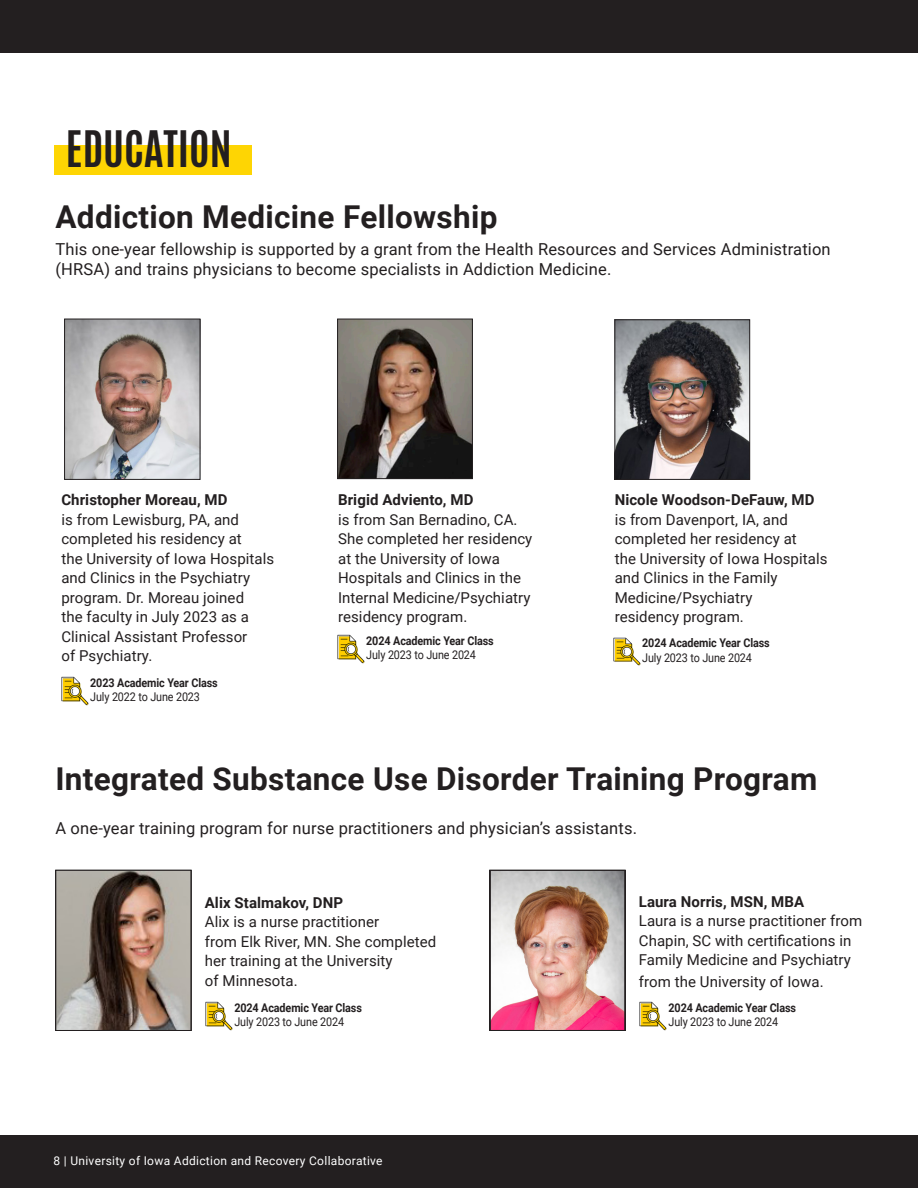
<style>
.page{position:relative;width:918px;height:1188px;background:#fff}
.page>*{position:absolute;margin:0;border:0;box-sizing:border-box;transform-origin:0 0}
.t1{font:700 42px "Antonio";color:#231f20}
.t2{font:700 31.5px "Roboto";letter-spacing:.01em;color:#231f20}
.t3{font:16.5px/19.8px "Roboto";letter-spacing:.01em;color:#231f20}
.t4{font:15px/19.5px "Roboto";letter-spacing:.005em;color:#231f20}
.t5{font:700 15px "Roboto";letter-spacing:.005em;color:#231f20}
.t6{font:700 12px/14.4px "Roboto";letter-spacing:-.01em;color:#231f20;scale:.9 1}
.t7{font:12px "Roboto";letter-spacing:.025em;color:#fff}
.s1{font-weight:400}
.s2{font-weight:700}
</style>
<div class="page">
<div style="left:0;top:1135px;width:918px;height:53px;background:#231f20"></div>
<div style="left:0;top:0;width:918px;height:53px;background:#231f20"></div>
<div style="left:54px;top:145px;width:198px;height:29px;background:#fed503"></div>
<img style="left:66px;top:321px;width:132px;height:157px">
<div style="left:64px;top:319px;width:136px;height:161px;border:1px solid #231f20"></div>
<img style="left:339px;top:321px;width:132px;height:156px">
<div style="left:337px;top:319px;width:136px;height:160px;border:1px solid #231f20"></div>
<img style="left:617px;top:322px;width:131px;height:156px">
<div style="left:615px;top:320px;width:135px;height:160px;border:1px solid #231f20"></div>
<img style="left:58px;top:872px;width:131px;height:156px">
<div style="left:56px;top:870px;width:135px;height:161px;border:1px solid #231f20"></div>
<img style="left:492px;top:872px;width:131px;height:156px">
<div style="left:490px;top:870px;width:135px;height:161px;border:1px solid #231f20"></div>
<img style="left:61px;top:676px;width:28px;height:30px">
<img style="left:337px;top:634px;width:28px;height:30px">
<img style="left:613px;top:637px;width:28px;height:29px">
<img style="left:205px;top:1001px;width:28px;height:30px">
<img style="left:639px;top:1001px;width:28px;height:30px">
<p class="t1" style="left:66px;top:117px;width:167px">EDUCATION</p>
<p class="t2" style="left:55px;top:195px;width:444px">Addiction Medicine Fellowship</p>
<p class="t3" style="left:55px;top:239px;width:777px">This one-year fellowship is supported by a grant from the Health Resources and Services Administration (HRSA) and trains physicians to become specialists in Addiction Medicine.</p>
<p class="t5" style="left:61px;top:489px;width:168px">Christopher Moreau, MD</p>
<p class="t4" style="left:61px;top:509px;width:214px">is from Lewisburg, PA, and completed his residency at<br>the University of Iowa Hospitals and Clinics in the Psychiatry program. Dr. Moreau joined<br>the faculty in July 2023 as a<br>Clinical Assistant Professor<br>of Psychiatry.</p>
<p class="t6" style="left:90px;top:675px;width:143px">2023 Academic Year Class<br><span class="s1">July 2022 to June 2023</span></p>
<p class="t4" style="left:338px;top:490px;width:196px"><span class="s2">Brigid Adviento, MD<br></span>is from San Bernadino, CA.<br>She completed her residency at the University of Iowa<br>Hospitals and Clinics in the<br>Internal Medicine/Psychiatry residency program.</p>
<p class="t4" style="left:615px;top:490px;width:214px"><span class="s2">Nicole Woodson-DeFauw, MD </span>is from Davenport, IA, and completed her residency at<br>the University of Iowa Hospitals and Clinics in the Family<br>Medicine/Psychiatry<br>residency program.</p>
<p class="t6" style="left:366px;top:633px;width:143px">2024 Academic Year Class<br><span class="s1">July 2023 to June 2024</span></p>
<p class="t6" style="left:642px;top:635px;width:143px">2024 Academic Year Class<br><span class="s1">July 2023 to June 2024</span></p>
<p class="t2" style="left:55px;top:757px;width:763px">Integrated Substance Use Disorder Training Program</p>
<p class="t3" style="left:55px;top:818px;width:583px">A one-year training program for nurse practitioners and physician’s assistants.</p>
<p class="t5" style="left:205px;top:892px;width:140px">Alix Stalmakov, DNP</p>
<p class="t4" style="left:205px;top:911px;width:233px">Alix is a nurse practitioner<br>from Elk River, MN. She completed her training at the University<br>of Minnesota.</p>
<p class="t5" style="left:639px;top:891px;width:167px">Laura Norris, MSN, MBA</p>
<p class="t4" style="left:639px;top:910px;width:225px">Laura is a nurse practitioner from<br>Chapin, SC with certifications in<br>Family Medicine and Psychiatry</p>
<p class="t4" style="left:639px;top:971px;width:186px">from the University of Iowa.</p>
<p class="t6" style="left:234px;top:1000px;width:143px">2024 Academic Year Class<br><span class="s1">July 2023 to June 2024</span></p>
<p class="t6" style="left:669px;top:1000px;width:143px">2024 Academic Year Class<br><span class="s1">July 2023 to June 2024</span></p>
<p class="t7" style="left:54px;top:1152px;width:331px">8 | University of Iowa Addiction and Recovery Collaborative</p>
</div>
